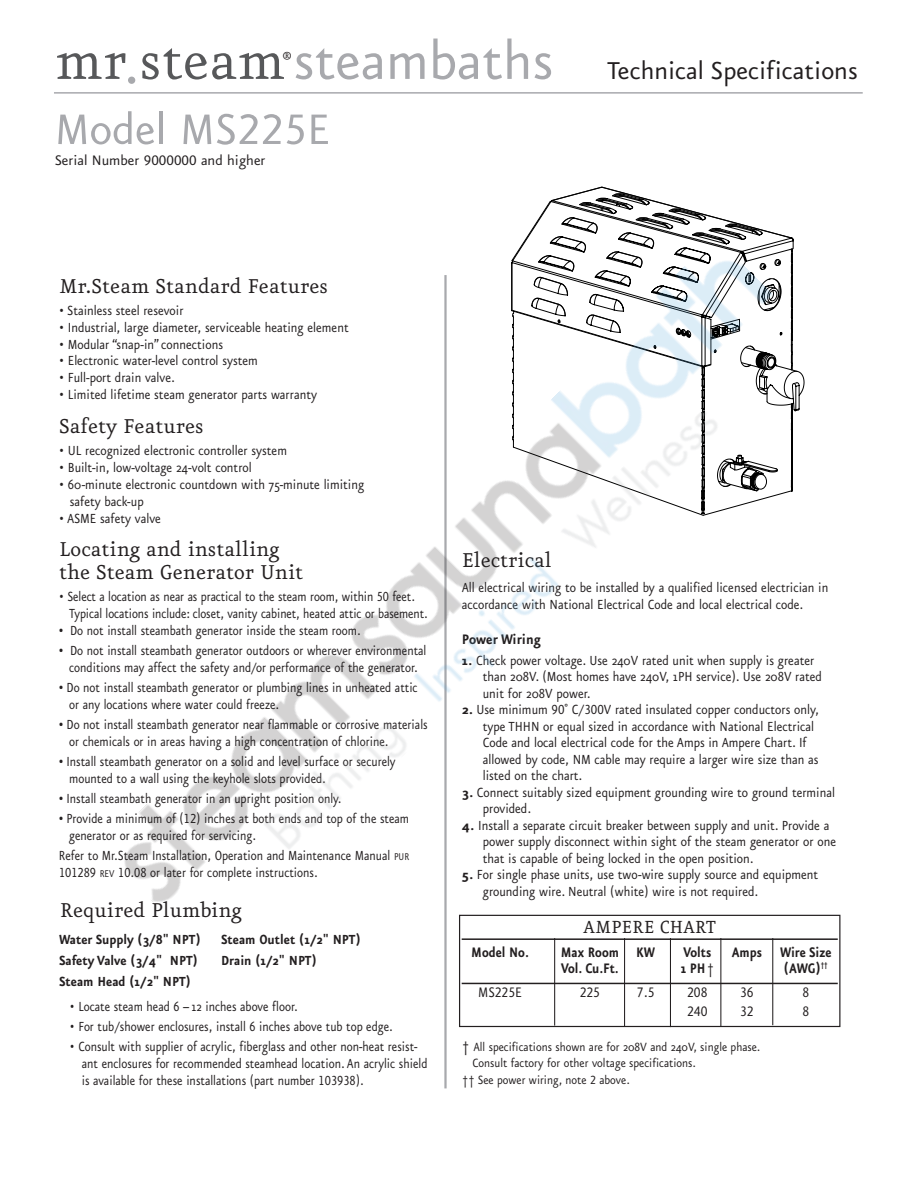
<style>
.page{position:relative;width:918px;height:1188px;background:#fff}
.page>*{position:absolute;margin:0;border:0;box-sizing:border-box;transform-origin:0 0}
.t1{font:62.85px "Eureka";color:#57585a}
.t2{font:51px "Eureka Sans";color:#a8a9ad}
.t3{font:29.25px "Eureka Sans";color:#231f20}
.t4{font:24px/22.2px "Eureka";color:#231f20}
.t5{font:21px "Eureka";color:#231f20}
.t6{font:19.05px "Eureka";color:#231f20}
.t7{font:700 16.5px "Eureka Sans";color:#231f20;scale:.85 1}
.t8{font:16.5px "Eureka Sans";color:#231f20}
.t9{font:16.5px "Eureka Sans Regular Caps";color:#231f20;scale:.9 1}
.t10{font:700 16.5px "Eureka Sans";color:#231f20;scale:.9 1}
.t11{font:15.75px/16.5px "Eureka Sans";color:#231f20;scale:.9 1}
.t12{font:15.75px/16.8px "Eureka Sans";color:#231f20;scale:.86 1}
.t13{font:700 15.75px "Eureka Sans";color:#231f20;scale:.9 1}
.t14{font:14.25px "Eureka Sans";color:#231f20;scale:.9 1}
.s1{font-size:62.85px;color:#a8a9ad}
.s2{font-family:"Eureka Sans Regular Caps"}
.s3{color:#a8a9ad}
.s4{font-weight:700}
.s5{font-size:11.85px}
.s6{font-weight:400}
.s7{font-family:"Eureka Sans"}
.s8{font-size:16.5px}
</style>
<div class="page">
<hr style="left:54px;top:92px;width:809px;height:2px;background:#a8a9ad">
<svg style="left:526px;top:187px;width:264px;height:50px"></svg>
<div style="left:459px;top:915px;width:381px;height:112px;border:1px solid #231f20"></div>
<hr style="left:462px;top:938px;width:376px;height:2px;background:#231f20">
<hr style="left:462px;top:983px;width:376px;height:1px;background:#231f20">
<hr style="left:772px;top:938px;width:1px;height:87px;background:#231f20">
<hr style="left:720px;top:938px;width:1px;height:89px;background:#231f20">
<hr style="left:670px;top:938px;width:1px;height:89px;background:#231f20">
<hr style="left:624px;top:938px;width:1px;height:88px;background:#231f20">
<hr style="left:554px;top:938px;width:1px;height:88px;background:#231f20">
<hr style="left:444px;top:275px;width:3px;height:813px;background:#a8a9ad">
<img style="left:124px;top:237px;width:692px;height:714px">
<h3 class="t3" style="left:294px;top:60px;width:566px"><span class="s1">steambaths</span> Technical Specifications</h3>
<h2 class="t2" style="left:55px;top:111px;width:277px">Model MS<span class="s2">225</span>E</h2>
<p class="t8" style="left:55px;top:154px;width:212px">Serial Number <span class="s2">9000000</span> and higher</p>
<h1 class="t1" style="left:55px;top:20px;width:232px">mr<span class="s3">.</span>steam</h1>
<p class="t6" style="left:282px;top:45px;width:12px">®</p>
<h3 class="t4" style="left:59px;top:273px;width:271px">Mr.Steam Standard Features</h3>
<p class="t11" style="left:59px;top:303px;width:140px">• Stainless steel resevoir</p>
<p class="t11" style="left:59px;top:320px;width:323px">• Industrial, large diameter, serviceable heating element</p>
<p class="t11" style="left:59px;top:337px;width:184px">• Modular “snap-in” connections</p>
<p class="t11" style="left:59px;top:354px;width:222px">• Electronic water-level control system</p>
<p class="t11" style="left:59px;top:371px;width:130px">• Full-port drain valve.</p>
<p class="t11" style="left:59px;top:388px;width:288px">• Limited lifetime steam generator parts warranty</p>
<h3 class="t4" style="left:59px;top:414px;width:146px">Safety Features</h3>
<p class="t11" style="left:59px;top:444px;width:255px">• UL recognized electronic controller system</p>
<p class="t11" style="left:59px;top:461px;width:216px">• Built-in, low-voltage 24-volt control</p>
<p class="t11" style="left:70px;top:477px;width:329px;text-indent:-11px">• 60-minute electronic countdown with 75-minute limiting safety back-up</p>
<p class="t11" style="left:59px;top:511px;width:115px">• ASME safety valve</p>
<h3 class="t4" style="left:59px;top:537px;width:246px">Locating and installing the Steam Generator Unit</h3>
<p class="t12" style="left:69px;top:589px;width:419px;text-indent:-10px">• Select a location as near as practical to the steam room, within <span class="s2">50</span> feet.<br>Typical locations include: closet, vanity cabinet, heated attic or basement.</p>
<p class="t12" style="left:59px;top:623px;width:352px"><span class="s4">•</span> Do not install steambath generator inside the steam room.</p>
<p class="t12" style="left:59px;top:643px;width:429px;text-align:center"><span class="s4">•</span> Do not install steambath generator outdoors or wherever environmental conditions may affect the safety and/or performance of the generator.</p>
<p class="t12" style="left:69px;top:680px;width:407px;text-indent:-10px"><span class="s4">•</span> Do not install steambath generator or plumbing lines in unheated attic or any locations where water could freeze.</p>
<p class="t12" style="left:69px;top:717px;width:418px;text-indent:-10px"><span class="s4">•</span> Do not install steambath generator near flammable or corrosive materials or chemicals or in areas having a high concentration of chlorine.</p>
<p class="t12" style="left:69px;top:754px;width:381px;text-indent:-10px"><span class="s4">•</span> Install steambath generator on a solid and level surface or securely mounted to a wall using the keyhole slots provided.</p>
<p class="t12" style="left:59px;top:791px;width:330px"><span class="s4">•</span> Install steambath generator in an upright position only.</p>
<p class="t12" style="left:69px;top:811px;width:397px;text-indent:-10px"><span class="s4">•</span> Provide a minimum of (<span class="s2">12</span>) inches at both ends and top of the steam generator or as required for servicing.</p>
<p class="t12" style="left:59px;top:848px;width:409px">Refer to Mr.Steam Installation, Operation and Maintenance Manual <span class="s5">PUR<br></span><span class="s2">101289</span> <span class="s5">REV</span> <span class="s2">10.08</span> or later for complete instructions.</p>
<h3 class="t4" style="left:60px;top:898px;width:184px">Required Plumbing</h3>
<p class="t13" style="left:59px;top:934px;width:159px">Water Supply (3/8" NPT)</p>
<p class="t13" style="left:221px;top:934px;width:157px">Steam Outlet (1/2" NPT)</p>
<p class="t13" style="left:59px;top:955px;width:156px">Safety Valve (3/4" NPT)</p>
<p class="t13" style="left:221px;top:955px;width:108px">Drain (1/2" NPT)</p>
<p class="t13" style="left:59px;top:976px;width:148px">Steam Head (1/2" NPT)</p>
<p class="t12" style="left:70px;top:999px;width:266px">• Locate steam head 6 – 12 inches above floor.</p>
<p class="t12" style="left:70px;top:1019px;width:377px">• For tub/shower enclosures, install 6 inches above tub top edge.</p>
<p class="t12" style="left:82px;top:1039px;width:404px;text-indent:-12px">• Consult with supplier of acrylic, fiberglass and other non-heat resist&shy;ant enclosures for recommended steamhead location. An acrylic shield is available for these installations (part number <span class="s2">103938</span>).</p>
<h3 class="t4" style="left:462px;top:548px;width:91px">Electrical</h3>
<p class="t11" style="left:462px;top:581px;width:409px">All electrical wiring to be installed by a qualified licensed electrician in accordance with National Electrical Code and local electrical code.</p>
<p class="t10" style="left:462px;top:633px;width:89px">Power Wiring</p>
<p class="t11" style="left:483px;top:654px;width:378px;text-indent:-21px"><span class="s4">1.</span> Check power voltage. Use 240V rated unit when supply is greater than 208V. (Most homes have 240V, 1PH service). Use 208V rated unit for 208V power.</p>
<p class="t11" style="left:483px;top:703px;width:375px;text-indent:-21px"><span class="s4">2.</span> Use minimum <span class="s2">90</span>˚ C/<span class="s2">300</span>V rated insulated copper conductors only, type THHN or equal sized in accordance with National Electrical Code and local electrical code for the Amps in Ampere Chart. If allowed by code, NM cable may require a larger wire size than as listed on the chart.</p>
<p class="t11" style="left:483px;top:786px;width:393px;text-indent:-21px"><span class="s4">3.</span> Connect suitably sized equipment grounding wire to ground terminal provided.</p>
<p class="t11" style="left:483px;top:819px;width:394px;text-indent:-21px"><span class="s4">4.</span> Install a separate circuit breaker between supply and unit. Provide a power supply disconnect within sight of the steam generator or one that is capable of being locked in the open position.</p>
<p class="t11" style="left:483px;top:868px;width:374px;text-indent:-21px"><span class="s4">5.</span> For single phase units, use two-wire supply source and equipment grounding wire. Neutral (white) wire is not required.</p>
<h3 class="t5" style="left:583px;top:913px;width:135px">AMPERE CHART</h3>
<p class="t7" style="left:471px;top:946px;width:69px">Model No.</p>
<p class="t7" style="left:561px;top:946px;width:113px">Max Room KW</p>
<p class="t7" style="left:683px;top:946px;width:176px">Volts Amps Wire Size</p>
<p class="t7" style="left:561px;top:962px;width:69px">Vol. Cu.Ft.</p>
<p class="t7" style="left:681px;top:962px;width:41px">1 PH<span class="s6">†</span></p>
<p class="t7" style="left:784px;top:962px;width:53px">(AWG)<sup>††</sup></p>
<p class="t9" style="left:478px;top:981px;width:50px"><span class="s7">M</span>S225E</p>
<p class="t9" style="left:580px;top:981px;width:24px">225</p>
<p class="t9" style="left:637px;top:981px;width:21px">7.5</p>
<p class="t9" style="left:687px;top:981px;width:24px">208</p>
<p class="t9" style="left:740px;top:981px;width:17px">36</p>
<p class="t9" style="left:803px;top:981px;width:9px">8</p>
<p class="t9" style="left:687px;top:1001px;width:24px">240</p>
<p class="t9" style="left:740px;top:1001px;width:17px">32</p>
<p class="t9" style="left:803px;top:1001px;width:9px">8</p>
<p class="t14" style="left:462px;top:1042px;width:333px"><span class="s8">†</span> All specifications shown are for 208V and 240V, single phase.</p>
<p class="t14" style="left:473px;top:1058px;width:250px">Consult factory for other voltage specifications.</p>
<p class="t14" style="left:462px;top:1074px;width:188px">†† See power wiring, note <span class="s2">2</span> above.</p>
</div>
